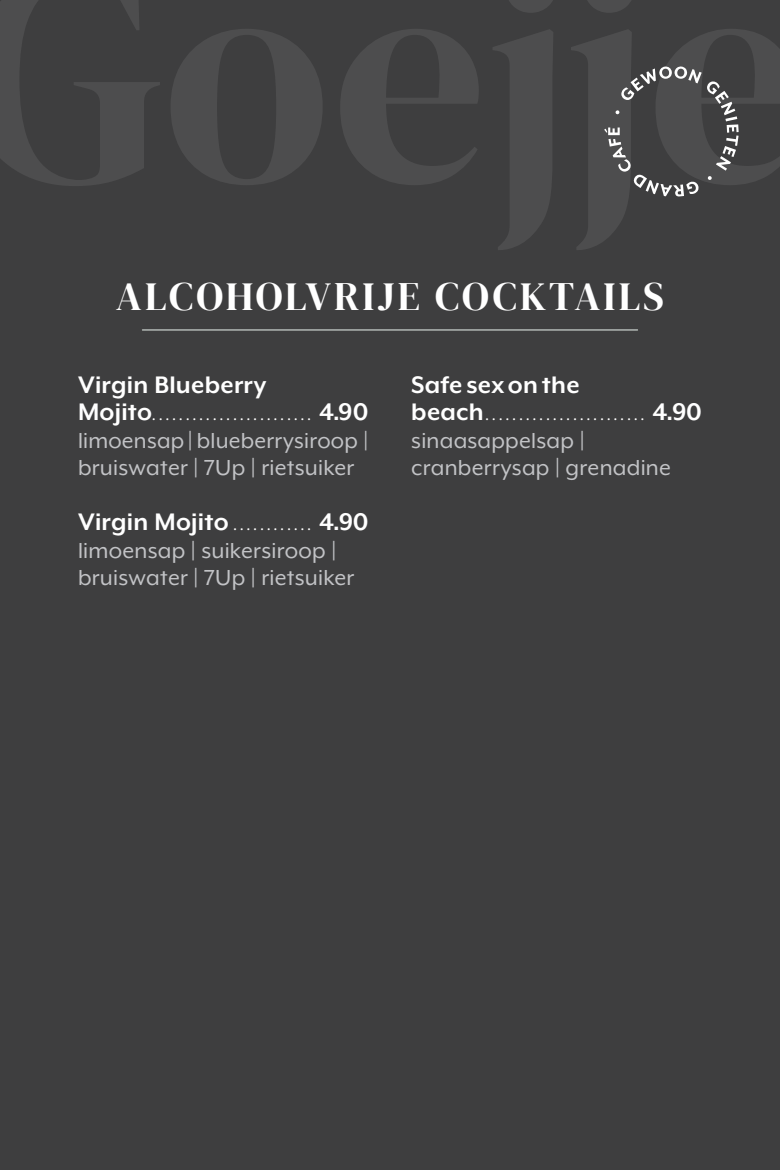
<style>
.page{position:relative;width:780px;height:1170px;background:#fff}
.page>*{position:absolute;margin:0;border:0;box-sizing:border-box;transform-origin:0 0}
.t1{font:40px "DM Serif Display";letter-spacing:.075em;color:#fff}
.t2{font:700 27.5px/27.5px "Mr Eaves XL Mod OT";letter-spacing:.01em;color:#fff}
.t3{font:25px/27.5px "Mr Eaves XL Mod OT";letter-spacing:.01em;color:#c2c3c6}
.t4{font:11.25px "DM Serif Display";color:#fff}
</style>
<div class="page">
<div style="left:0;top:0;width:780px;height:1169px;background:#3e3e3f"></div>
<svg style="left:0;top:0;width:160px;height:186px"></svg>
<svg style="left:171px;top:29px;width:151px;height:156px"></svg>
<svg style="left:340px;top:29px;width:139px;height:156px"></svg>
<svg style="left:493px;top:0;width:60px;height:250px"></svg>
<svg style="left:571px;top:0;width:209px;height:250px"></svg>
<hr style="left:142px;top:329px;width:495px;height:1px;background:#c9d0cc">
<h1 class="t1" style="left:116px;top:273px;width:549px">ALCOHOLVRIJE COCKTAILS</h1>
<p class="t2" style="left:78px;top:371px;width:190px">Virgin Blueberry<br>Mojito</p>
<p class="t2" style="left:319px;top:398px;width:51px">4.90</p>
<p class="t3" style="left:78px;top:426px;width:292px">limoensap | blueberrysiroop | bruiswater | 7Up | rietsuiker</p>
<p class="t2" style="left:78px;top:508px;width:152px">Virgin Mojito</p>
<p class="t4" style="left:152px;top:410px;width:160px">........................</p>
<p class="t2" style="left:319px;top:508px;width:51px">4.90</p>
<p class="t3" style="left:78px;top:536px;width:278px">limoensap | suikersiroop | bruiswater | 7Up | rietsuiker</p>
<p class="t4" style="left:233px;top:520px;width:79px">............</p>
<p class="t2" style="left:411px;top:371px;width:170px">Safe sex on the beach</p>
<p class="t4" style="left:485px;top:410px;width:160px">........................</p>
<p class="t2" style="left:652px;top:398px;width:51px">4.90</p>
<p class="t3" style="left:411px;top:426px;width:261px">sinaasappelsap | cranberrysap | grenadine</p>
</div>
